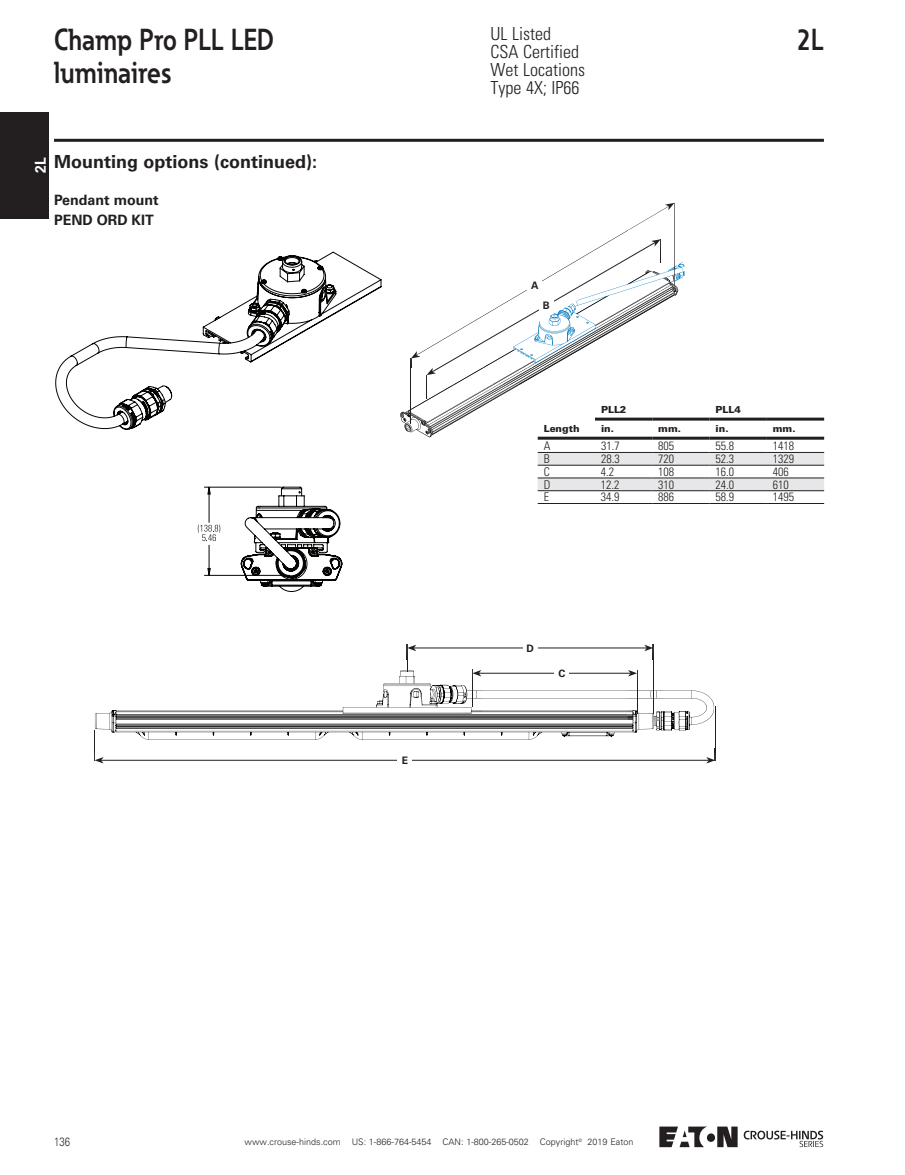
<style>
.page{position:relative;width:905px;height:1175px;background:#fff}
.page>*{position:absolute;margin:0;border:0;box-sizing:border-box;transform-origin:0 0}
.t1{font:700 30px/33px "Eaton";color:#231f20;scale:.86 1}
.t2{font:300 condensed 18px/18px "Univers LT Std";color:#231f20}
.t3{font:700 18px "Univers LT Std";color:#231f20}
.t4{font:700 15px "Univers LT Std";color:#fff;scale:.92 1}
.t5{font:700 14.25px/20px "Univers LT Std";color:#231f20}
.t6{font:300 condensed 12px "Univers LT Std";color:#231f20}
.t7{font:300 12px "Univers LT Std";color:#231f20;scale:.8 1}
.t8{font:700 10.35px "Univers LT Std";color:#231f20}
.t9{font:900 9.75px "Univers LT Std";color:#231f20}
.t10{font:300 9px "Univers LT Std";color:#231f20}
</style>
<div class="page">
<hr style="left:54px;top:139px;width:770px;height:3px;background:#231f20">
<div style="left:706px;top:1133px;width:9px;height:8px;background:#231f20;border-radius:50%"></div>
<svg style="left:717px;top:1126px;width:20px;height:21px"></svg>
<svg style="left:659px;top:1126px;width:48px;height:21px"></svg>
<svg style="left:743px;top:1130px;width:80px;height:17px"></svg>
<div style="left:0;top:112px;width:49px;height:106px;background:#231f20"></div>
<svg style="left:400px;top:413px;width:278px;height:24px"></svg>
<img style="left:401px;top:426px;width:20px;height:4px">
<img style="left:404px;top:426px;width:6px;height:5px">
<svg style="left:401px;top:203px;width:284px;height:223px"></svg>
<div style="left:527px;top:278px;width:15px;height:15px;background:#fff"></div>
<div style="left:539px;top:298px;width:14px;height:15px;background:#fff"></div>
<svg style="left:55px;top:252px;width:326px;height:178px"></svg>
<hr style="left:209px;top:545px;width:1px;height:30px;background:#050504">
<hr style="left:209px;top:487px;width:1px;height:35px;background:#050504">
<hr style="left:204px;top:575px;width:86px;height:1px;background:#050504">
<hr style="left:204px;top:487px;width:77px;height:1px;background:#050504">
<svg style="left:207px;top:568px;width:2px;height:7px"></svg>
<svg style="left:241px;top:487px;width:101px;height:105px"></svg>
<svg style="left:198px;top:524px;width:22px;height:17px"></svg>
<svg style="left:95px;top:678px;width:617px;height:61px"></svg>
<img style="left:462px;top:678px;width:20px;height:25px">
<img style="left:462px;top:685px;width:10px;height:18px">
<img style="left:399px;top:670px;width:16px;height:8px">
<img style="left:627px;top:685px;width:20px;height:36px">
<img style="left:627px;top:690px;width:16px;height:31px">
<img style="left:647px;top:660px;width:16px;height:30px">
<img style="left:647px;top:690px;width:16px;height:30px">
<img style="left:643px;top:678px;width:4px;height:42px">
<img style="left:643px;top:690px;width:4px;height:23px">
<hr style="left:652px;top:644px;width:1px;height:70px;background:#231f20">
<img style="left:705px;top:705px;width:10px;height:34px">
<img style="left:705px;top:699px;width:9px;height:22px">
<hr style="left:715px;top:706px;width:1px;height:54px;background:#231f20">
<img style="left:94px;top:730px;width:1px;height:18px">
<img style="left:406px;top:644px;width:11px;height:16px">
<img style="left:653px;top:644px;width:1px;height:16px">
<hr style="left:414px;top:647px;width:232px;height:1px;background:#231f20">
<svg style="left:407px;top:644px;width:9px;height:27px"></svg>
<img style="left:94px;top:748px;width:10px;height:16px">
<hr style="left:101px;top:760px;width:607px;height:1px;background:#231f20">
<svg style="left:95px;top:723px;width:10px;height:40px"></svg>
<svg style="left:706px;top:748px;width:10px;height:15px"></svg>
<img style="left:482px;top:672px;width:145px;height:13px">
<img style="left:464px;top:669px;width:18px;height:16px">
<img style="left:627px;top:672px;width:18px;height:13px">
<svg style="left:643px;top:644px;width:10px;height:19px"></svg>
<hr style="left:479px;top:673px;width:151px;height:1px;background:#231f20">
<svg style="left:472px;top:670px;width:9px;height:36px"></svg>
<svg style="left:628px;top:670px;width:10px;height:44px"></svg>
<div style="left:554px;top:666px;width:15px;height:15px;background:#fff"></div>
<div style="left:522px;top:640px;width:15px;height:15px;background:#fff"></div>
<div style="left:398px;top:752px;width:14px;height:15px;background:#fff"></div>
<svg style="left:537px;top:453px;width:287px;height:37px"></svg>
<hr style="left:537px;top:452px;width:58px;height:1px;background:#231f20">
<hr style="left:595px;top:452px;width:57px;height:1px;background:#231f20">
<hr style="left:652px;top:452px;width:57px;height:1px;background:#231f20">
<hr style="left:709px;top:452px;width:57px;height:1px;background:#231f20">
<hr style="left:766px;top:452px;width:58px;height:1px;background:#231f20">
<hr style="left:537px;top:465px;width:58px;height:1px;background:#231f20">
<hr style="left:595px;top:465px;width:57px;height:1px;background:#231f20">
<hr style="left:652px;top:465px;width:57px;height:1px;background:#231f20">
<hr style="left:709px;top:465px;width:57px;height:1px;background:#231f20">
<hr style="left:766px;top:465px;width:58px;height:1px;background:#231f20">
<hr style="left:537px;top:478px;width:58px;height:1px;background:#231f20">
<hr style="left:595px;top:478px;width:57px;height:1px;background:#231f20">
<hr style="left:652px;top:478px;width:57px;height:1px;background:#231f20">
<hr style="left:709px;top:478px;width:57px;height:1px;background:#231f20">
<hr style="left:766px;top:478px;width:58px;height:1px;background:#231f20">
<hr style="left:537px;top:490px;width:58px;height:1px;background:#231f20">
<hr style="left:595px;top:490px;width:57px;height:1px;background:#231f20">
<hr style="left:652px;top:490px;width:57px;height:1px;background:#231f20">
<hr style="left:709px;top:490px;width:57px;height:1px;background:#231f20">
<hr style="left:766px;top:490px;width:58px;height:1px;background:#231f20">
<hr style="left:537px;top:503px;width:58px;height:1px;background:#231f20">
<hr style="left:595px;top:503px;width:57px;height:1px;background:#231f20">
<hr style="left:652px;top:503px;width:57px;height:1px;background:#231f20">
<hr style="left:709px;top:503px;width:57px;height:1px;background:#231f20">
<hr style="left:766px;top:503px;width:58px;height:1px;background:#231f20">
<hr style="left:595px;top:417px;width:57px;height:3px;background:#231f20">
<hr style="left:652px;top:417px;width:57px;height:3px;background:#231f20">
<hr style="left:709px;top:417px;width:57px;height:3px;background:#231f20">
<hr style="left:766px;top:417px;width:58px;height:3px;background:#231f20">
<hr style="left:537px;top:437px;width:58px;height:3px;background:#231f20">
<hr style="left:595px;top:437px;width:57px;height:3px;background:#231f20">
<hr style="left:652px;top:437px;width:57px;height:3px;background:#231f20">
<hr style="left:709px;top:437px;width:57px;height:3px;background:#231f20">
<hr style="left:766px;top:437px;width:58px;height:3px;background:#231f20">
<h1 class="t1" style="left:54px;top:22px;width:257px">Champ Pro PLL LED luminaires</h1>
<p class="t4" style="left:32px;top:173px;width:18px;rotate:-90deg">2L</p>
<h2 class="t3" style="left:54px;top:151px;width:264px">Mounting options (continued):</h2>
<p class="t5" style="left:54px;top:190px;width:106px">Pendant mount<br>PEND ORD KIT</p>
<p class="t8" style="left:402px;top:754px;width:8px">E</p>
<h2 class="t2" style="left:490px;top:24px;width:96px">UL Listed<br>CSA Certified<br>Wet Locations<br>Type 4X; IP66</h2>
<h1 class="t1" style="left:796px;top:22px;width:33px">2L</h1>
<p class="t8" style="left:531px;top:279px;width:9px">A</p>
<p class="t8" style="left:543px;top:300px;width:8px">B</p>
<p class="t9" style="left:543px;top:422px;width:37px">Length</p>
<p class="t9" style="left:601px;top:403px;width:27px">PLL2</p>
<p class="t9" style="left:715px;top:403px;width:27px">PLL4</p>
<p class="t9" style="left:601px;top:422px;width:14px">in.</p>
<p class="t9" style="left:658px;top:422px;width:24px">mm.</p>
<p class="t9" style="left:715px;top:422px;width:14px">in.</p>
<p class="t9" style="left:772px;top:422px;width:24px">mm.</p>
<p class="t6" style="left:543px;top:439px;width:8px">A</p>
<p class="t6" style="left:601px;top:439px;width:20px">31.7</p>
<p class="t6" style="left:658px;top:439px;width:17px">805</p>
<p class="t6" style="left:715px;top:439px;width:20px">55.8</p>
<p class="t6" style="left:772px;top:439px;width:23px">1418</p>
<p class="t6" style="left:543px;top:452px;width:7px">B</p>
<p class="t6" style="left:601px;top:452px;width:20px">28.3</p>
<p class="t6" style="left:658px;top:452px;width:17px">720</p>
<p class="t6" style="left:715px;top:452px;width:20px">52.3</p>
<p class="t6" style="left:772px;top:452px;width:23px">1329</p>
<p class="t6" style="left:543px;top:464px;width:7px">C</p>
<p class="t6" style="left:601px;top:464px;width:15px">4.2</p>
<p class="t6" style="left:658px;top:464px;width:17px">108</p>
<p class="t6" style="left:715px;top:464px;width:20px">16.0</p>
<p class="t6" style="left:772px;top:464px;width:17px">406</p>
<p class="t6" style="left:543px;top:477px;width:8px">D</p>
<p class="t6" style="left:601px;top:477px;width:20px">12.2</p>
<p class="t6" style="left:658px;top:477px;width:17px">310</p>
<p class="t6" style="left:715px;top:477px;width:20px">24.0</p>
<p class="t6" style="left:772px;top:477px;width:17px">610</p>
<p class="t6" style="left:543px;top:490px;width:7px">E</p>
<p class="t6" style="left:601px;top:490px;width:20px">34.9</p>
<p class="t6" style="left:658px;top:490px;width:17px">886</p>
<p class="t6" style="left:715px;top:490px;width:20px">58.9</p>
<p class="t6" style="left:772px;top:490px;width:23px">1495</p>
<p class="t8" style="left:526px;top:642px;width:9px">D</p>
<p class="t8" style="left:558px;top:667px;width:8px">C</p>
<p class="t7" style="left:54px;top:1134px;width:22px">136</p>
<p class="t10" style="left:587px;top:1136px;width:47px">2019 Eaton</p>
<p class="t10" style="left:244px;top:1136px;width:339px">www.crouse-hinds.com US: 1-866-764-5454 CAN: 1-800-265-0502 Copyright<sup>©</sup></p>
</div>
